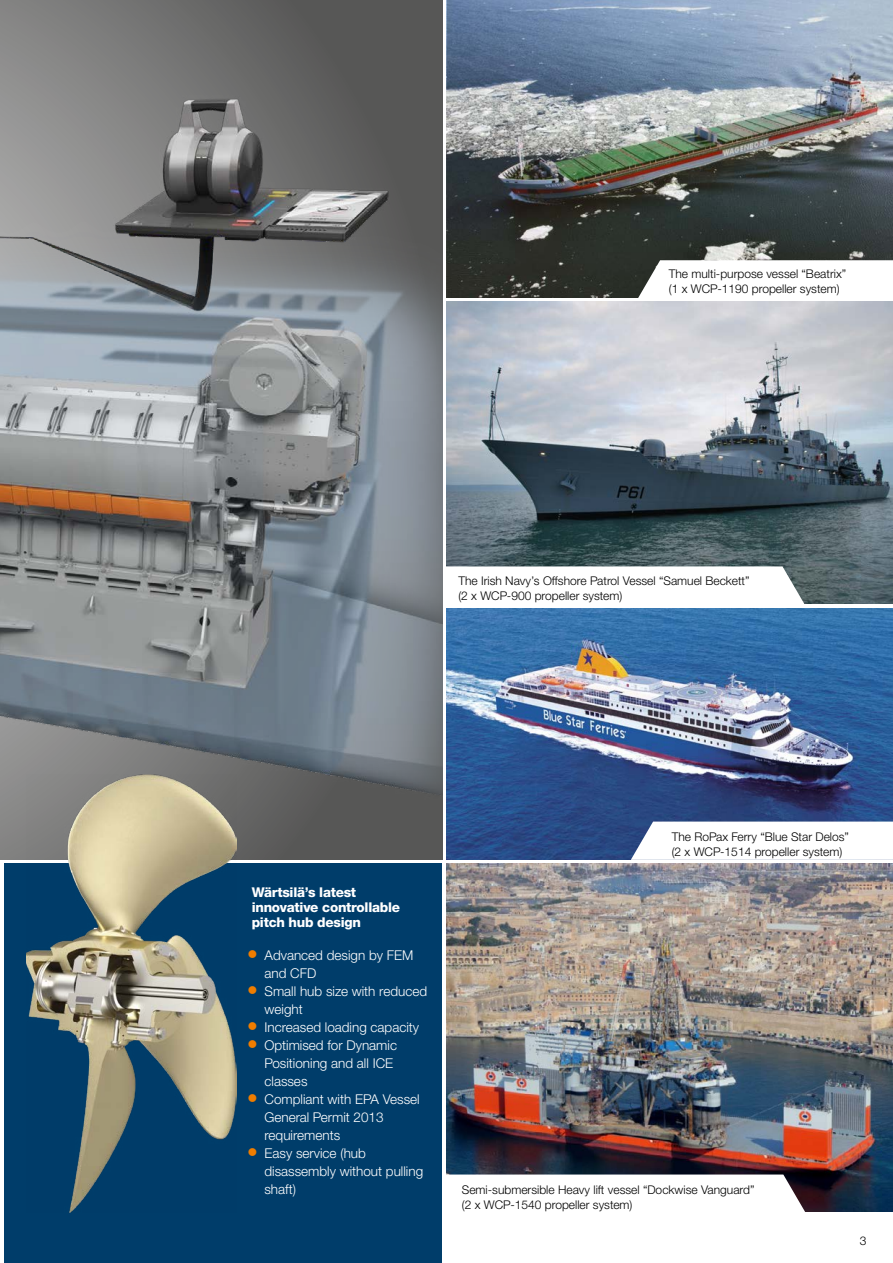
<style>
.page{position:relative;width:893px;height:1263px;background:#fff}
.page>*{position:absolute;margin:0;border:0;box-sizing:border-box;transform-origin:0 0}
.t1{font:300 13.5px/18px "Helvetica Neue LTW1 G";color:#fff}
.t2{font:800 13.5px/15px "Helvetica Neue LTW1 G";letter-spacing:-.02em;color:#fff}
.t3{font:300 12px/15px "Helvetica Neue LTW1 G";color:#000}
</style>
<div class="page">
<img style="left:0;top:0;width:442px;height:859px">
<div style="left:4px;top:863px;width:438px;height:400px;background:#003d6a"></div>
<img style="left:26px;top:774px;width:210px;height:439px">
<img style="left:446px;top:863px;width:447px;height:349px">
<img style="left:446px;top:302px;width:447px;height:302px">
<img style="left:446px;top:608px;width:447px;height:251px">
<img style="left:446px;top:0;width:447px;height:298px">
<svg style="left:446px;top:566px;width:359px;height:38px"></svg>
<svg style="left:446px;top:1174px;width:360px;height:38px"></svg>
<svg style="left:631px;top:821px;width:262px;height:39px"></svg>
<svg style="left:638px;top:260px;width:255px;height:38px"></svg>
<p class="t3" style="left:669px;top:267px;width:179px">The multi-purpose vessel “Beatrix”</p>
<p class="t3" style="left:669px;top:282px;width:172px">(1 x WCP-1190 propeller system)</p>
<p class="t3" style="left:458px;top:573px;width:293px">The Irish Navy’s Offshore Patrol Vessel “Samuel Beckett”</p>
<p class="t3" style="left:458px;top:588px;width:166px">(2 x WCP-900 propeller system)</p>
<p class="t2" style="left:252px;top:885px;width:150px">Wärtsilä’s latest innovative controllable pitch hub design</p>
<p class="t1" style="left:264px;top:946px;width:150px">Advanced design by FEM and CFD</p>
<p class="t1" style="left:264px;top:982px;width:164px">Small hub size with reduced weight</p>
<p class="t1" style="left:264px;top:1018px;width:156px">Increased loading capacity</p>
<p class="t1" style="left:264px;top:1036px;width:134px">Optimised for Dynamic<br>Positioning and all ICE classes</p>
<p class="t1" style="left:264px;top:1090px;width:157px">Compliant with EPA Vessel<br>General Permit 2013 requirements</p>
<p class="t1" style="left:264px;top:1144px;width:160px">Easy service (hub disassembly without pulling shaft)</p>
<p class="t3" style="left:672px;top:830px;width:179px">The RoPax Ferry “Blue Star Delos” (2 x WCP-1514 propeller system)</p>
<p class="t3" style="left:462px;top:1182px;width:294px">Semi-submersible Heavy lift vessel “Dockwise Vanguard”</p>
<p class="t3" style="left:462px;top:1197px;width:172px">(2 x WCP-1540 propeller system)</p>
<p class="t3" style="left:860px;top:1233px;width:8px">3</p>
</div>
